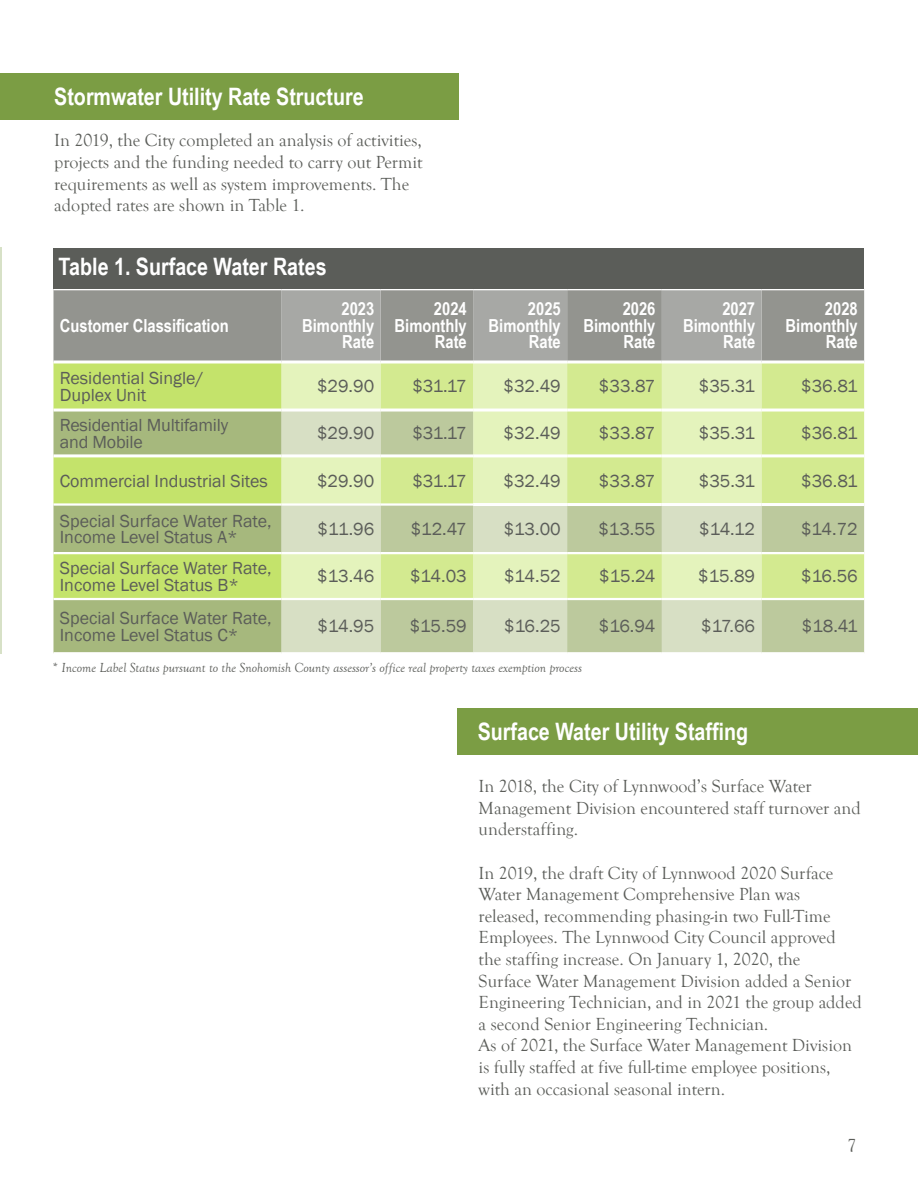
<style>
.page{position:relative;width:918px;height:1188px;background:#fff}
.page>*{position:absolute;margin:0;border:0;box-sizing:border-box;transform-origin:0 0}
.t1{font:700 24px "Arial Narrow";color:#fff}
.t2{font:18px/21.6px "Goudy Old Style T";color:#5b5d59}
.t3{font:18px/16.5px "Franklin Gothic";color:#5b5d59}
.t4{font:700 18px/16.5px "Arial Narrow";color:#fff;text-align:right}
.t5{font:italic 13.5px "Goudy Old Style T";color:#5b5d59}
</style>
<div class="page">
<hr style="left:0;top:247px;width:2px;height:406px;background:#7b9d44">
<div style="left:0;top:74px;width:459px;height:46px;background:#7b9d44"></div>
<div style="left:53px;top:290px;width:811px;height:70px;background:#93948f"></div>
<svg style="left:282px;top:290px;width:480px;height:70px;background:#9fa09c"></svg>
<div style="left:53px;top:363px;width:229px;height:46px;background:#c4e36b"></div>
<div style="left:282px;top:363px;width:99px;height:46px;background:#e4f3bc"></div>
<svg style="left:381px;top:363px;width:483px;height:46px;background:#daeda3"></svg>
<svg style="left:53px;top:412px;width:229px;height:240px;background:#b2c977"></svg>
<svg style="left:282px;top:412px;width:99px;height:240px;background:#dce6c1"></svg>
<svg style="left:381px;top:412px;width:483px;height:240px;background:#d1e0a7"></svg>
<hr style="left:53px;top:503px;width:229px;height:3px;background:#fff">
<hr style="left:282px;top:503px;width:99px;height:3px;background:#fff">
<hr style="left:381px;top:503px;width:92px;height:3px;background:#fff">
<hr style="left:53px;top:552px;width:229px;height:2px;background:#fff">
<hr style="left:282px;top:552px;width:99px;height:2px;background:#fff">
<hr style="left:381px;top:552px;width:92px;height:2px;background:#fff">
<hr style="left:473px;top:552px;width:94px;height:2px;background:#fff">
<hr style="left:567px;top:552px;width:95px;height:2px;background:#fff">
<hr style="left:662px;top:552px;width:100px;height:2px;background:#fff">
<hr style="left:762px;top:552px;width:102px;height:2px;background:#fff">
<hr style="left:53px;top:598px;width:229px;height:2px;background:#fff">
<hr style="left:282px;top:598px;width:99px;height:2px;background:#fff">
<hr style="left:381px;top:598px;width:92px;height:2px;background:#fff">
<hr style="left:473px;top:598px;width:94px;height:2px;background:#fff">
<hr style="left:567px;top:598px;width:95px;height:2px;background:#fff">
<hr style="left:662px;top:598px;width:100px;height:2px;background:#fff">
<hr style="left:762px;top:598px;width:102px;height:2px;background:#fff">
<hr style="left:53px;top:454px;width:229px;height:3px;background:#fff">
<hr style="left:282px;top:454px;width:99px;height:3px;background:#fff">
<hr style="left:381px;top:454px;width:92px;height:3px;background:#fff">
<hr style="left:473px;top:503px;width:94px;height:3px;background:#fff">
<hr style="left:567px;top:503px;width:95px;height:3px;background:#fff">
<hr style="left:662px;top:503px;width:100px;height:3px;background:#fff">
<hr style="left:762px;top:503px;width:102px;height:3px;background:#fff">
<hr style="left:473px;top:454px;width:94px;height:3px;background:#fff">
<hr style="left:567px;top:454px;width:95px;height:3px;background:#fff">
<hr style="left:662px;top:454px;width:100px;height:3px;background:#fff">
<hr style="left:762px;top:454px;width:102px;height:3px;background:#fff">
<div style="left:53px;top:248px;width:811px;height:41px;background:#5b5d59"></div>
<div style="left:458px;top:709px;width:460px;height:46px;background:#7b9d44"></div>
<p class="t1" style="left:54px;top:78px;width:311px">Stormwater Utility Rate Structure</p>
<p class="t2" style="left:54px;top:130px;width:370px">In 2019, the City completed an analysis of activities, projects and the funding needed to carry out Permit requirements as well as system improvements. The adopted rates are shown in Table 1.</p>
<p class="t1" style="left:59px;top:249px;width:270px">Table 1. Surface Water Rates</p>
<p class="t4" style="left:60px;top:316px;width:170px">Customer Classification</p>
<p class="t4" style="left:341px;top:300px;width:34px">2023</p>
<p class="t4" style="left:302px;top:316px;width:74px">Bimonthly<br>Rate</p>
<p class="t4" style="left:434px;top:300px;width:34px">2024</p>
<p class="t4" style="left:395px;top:316px;width:74px">Bimonthly<br>Rate</p>
<p class="t4" style="left:528px;top:300px;width:34px">2025</p>
<p class="t4" style="left:489px;top:316px;width:74px">Bimonthly<br>Rate</p>
<p class="t4" style="left:623px;top:300px;width:34px">2026</p>
<p class="t4" style="left:583px;top:316px;width:74px">Bimonthly<br>Rate</p>
<p class="t4" style="left:722px;top:300px;width:34px">2027</p>
<p class="t4" style="left:683px;top:316px;width:74px">Bimonthly<br>Rate</p>
<p class="t4" style="left:825px;top:300px;width:34px">2028</p>
<p class="t4" style="left:786px;top:316px;width:74px">Bimonthly<br>Rate</p>
<p class="t3" style="left:60px;top:370px;width:145px">Residential Single/<br>Duplex Unit</p>
<p class="t3" style="left:317px;top:378px;width:59px">$29.90</p>
<p class="t3" style="left:412px;top:378px;width:56px">$31.17</p>
<p class="t3" style="left:504px;top:378px;width:59px">$32.49</p>
<p class="t3" style="left:599px;top:378px;width:58px">$33.87</p>
<p class="t3" style="left:699px;top:378px;width:58px">$35.31</p>
<p class="t3" style="left:801px;top:378px;width:58px">$36.81</p>
<p class="t3" style="left:60px;top:417px;width:170px">Residential Multifamily and Mobile</p>
<p class="t3" style="left:317px;top:425px;width:59px">$29.90</p>
<p class="t3" style="left:412px;top:425px;width:56px">$31.17</p>
<p class="t3" style="left:504px;top:425px;width:59px">$32.49</p>
<p class="t3" style="left:599px;top:425px;width:58px">$33.87</p>
<p class="t3" style="left:699px;top:425px;width:58px">$35.31</p>
<p class="t3" style="left:801px;top:425px;width:58px">$36.81</p>
<p class="t3" style="left:60px;top:473px;width:209px">Commercial Industrial Sites</p>
<p class="t3" style="left:317px;top:473px;width:59px">$29.90</p>
<p class="t3" style="left:412px;top:473px;width:56px">$31.17</p>
<p class="t3" style="left:504px;top:473px;width:59px">$32.49</p>
<p class="t3" style="left:599px;top:473px;width:58px">$33.87</p>
<p class="t3" style="left:699px;top:473px;width:58px">$35.31</p>
<p class="t3" style="left:801px;top:473px;width:58px">$36.81</p>
<p class="t3" style="left:60px;top:513px;width:213px">Special Surface Water Rate,<br>Income Level Status A*</p>
<p class="t3" style="left:317px;top:521px;width:58px">$11.96</p>
<p class="t3" style="left:411px;top:521px;width:58px">$12.47</p>
<p class="t3" style="left:504px;top:521px;width:59px">$13.00</p>
<p class="t3" style="left:598px;top:521px;width:59px">$13.55</p>
<p class="t3" style="left:699px;top:521px;width:57px">$14.12</p>
<p class="t3" style="left:801px;top:521px;width:58px">$14.72</p>
<p class="t3" style="left:60px;top:560px;width:213px">Special Surface Water Rate,<br>Income Level Status B*</p>
<p class="t3" style="left:317px;top:569px;width:59px">$13.46</p>
<p class="t3" style="left:410px;top:569px;width:58px">$14.03</p>
<p class="t3" style="left:504px;top:569px;width:58px">$14.52</p>
<p class="t3" style="left:599px;top:569px;width:58px">$15.24</p>
<p class="t3" style="left:698px;top:569px;width:59px">$15.89</p>
<p class="t3" style="left:801px;top:569px;width:58px">$16.56</p>
<p class="t3" style="left:60px;top:610px;width:213px">Special Surface Water Rate,<br>Income Level Status C*</p>
<p class="t3" style="left:318px;top:619px;width:58px">$14.95</p>
<p class="t3" style="left:410px;top:619px;width:59px">$15.59</p>
<p class="t3" style="left:504px;top:619px;width:58px">$16.25</p>
<p class="t3" style="left:599px;top:619px;width:58px">$16.94</p>
<p class="t3" style="left:701px;top:619px;width:56px">$17.66</p>
<p class="t3" style="left:802px;top:619px;width:57px">$18.41</p>
<p class="t5" style="left:52px;top:660px;width:532px">* Income Label Status pursuant to the Snohomish County assessor’s office real property taxes exemption process</p>
<p class="t1" style="left:478px;top:713px;width:272px">Surface Water Utility Staffing</p>
<p class="t2" style="left:479px;top:776px;width:384px">In 2018, the City of Lynnwood’s Surface Water<br>Management Division encountered staff turnover and understaffing.</p>
<p class="t2" style="left:479px;top:862px;width:385px">In 2019, the draft City of Lynnwood 2020 Surface Water Management Comprehensive Plan was released, recommending phasing-in two Full-Time Employees. The Lynnwood City Council approved the staffing increase. On January 1, 2020, the<br>Surface Water Management Division added a Senior Engineering Technician, and in 2021 the group added a second Senior Engineering Technician.</p>
<p class="t2" style="left:479px;top:1035px;width:375px">As of 2021, the Surface Water Management Division is fully staffed at five full-time employee positions, with an occasional seasonal intern.</p>
<p class="t2" style="left:848px;top:1135px;width:10px">7</p>
</div>
